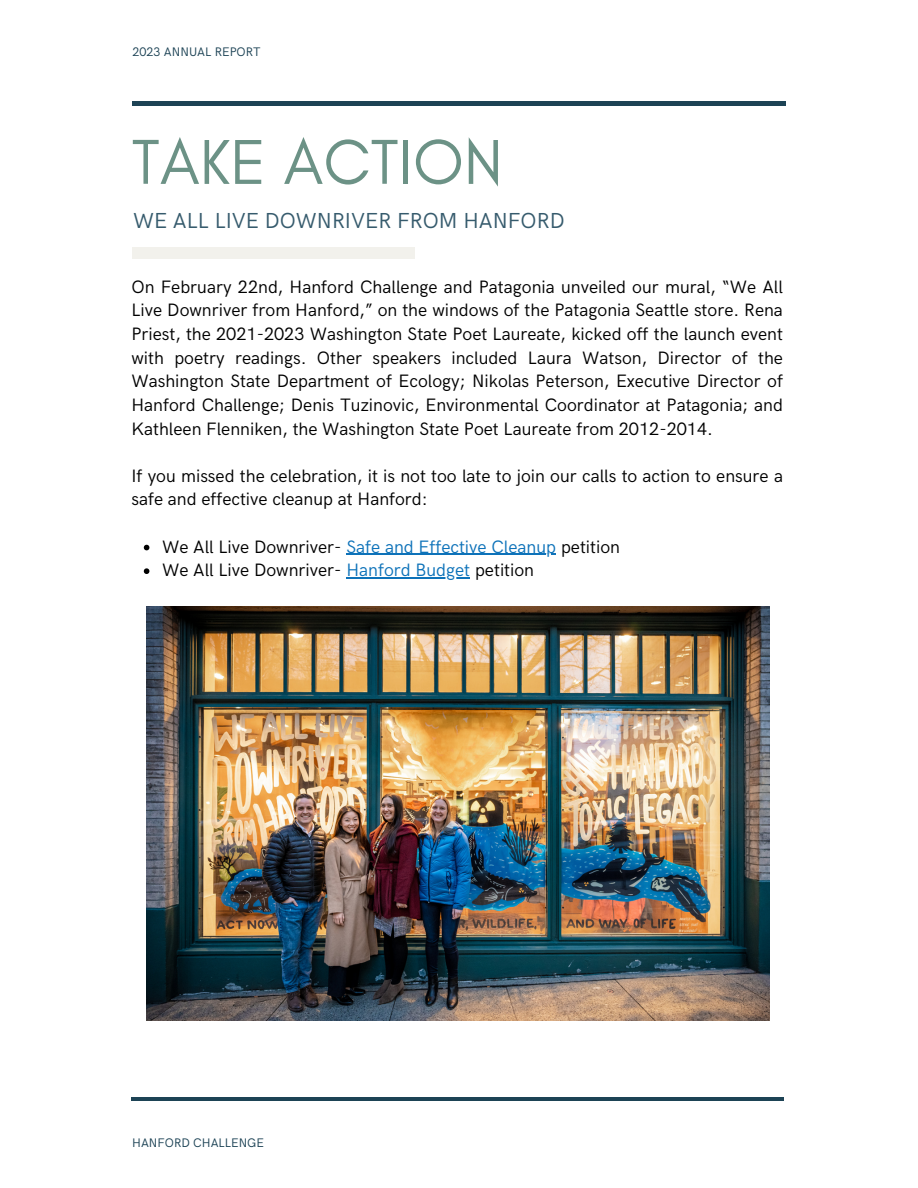
<style>
.page{position:relative;width:918px;height:1188px;background:#fff}
.page>*{position:absolute;margin:0;border:0;box-sizing:border-box;transform-origin:0 0}
.t1{font:64.5px "Glacial Indifference";color:#6c9286}
.t2{font:21.75px "HK Grotesk";color:#365b6d}
.t3{font:18px/23.7px "HK Grotesk";color:#000}
.t4{font:12.45px "HK Grotesk";color:#1d4355}
.s1{color:#0d72b9}
</style>
<div class="page">
<hr style="left:132px;top:102px;width:654px;height:3px;background:#1d4355">
<div style="left:133px;top:247px;width:282px;height:12px;background:#f2f1ec"></div>
<hr style="left:131px;top:1097px;width:653px;height:4px;background:#1d4355">
<img style="left:146px;top:607px;width:623px;height:414px">
<svg style="left:144px;top:545px;width:5px;height:5px"></svg>
<hr style="left:347px;top:554px;width:209px;height:1px;background:#0d72b9">
<svg style="left:144px;top:568px;width:5px;height:6px"></svg>
<hr style="left:347px;top:577px;width:123px;height:2px;background:#0d72b9">
<p class="t4" style="left:133px;top:45px;width:130px">2023 ANNUAL REPORT</p>
<h1 class="t1" style="left:132px;top:123px;width:373px">TAKE ACTION</h1>
<p class="t2" style="left:133px;top:209px;width:433px">WE ALL LIVE DOWNRIVER FROM HANFORD</p>
<p class="t3" style="left:131px;top:275px;width:653px;text-align:justify">On February 22nd, Hanford Challenge and Patagonia unveiled our mural, “We All Live Downriver from Hanford,” on the windows of the Patagonia Seattle store. Rena Priest, the 2021-2023 Washington State Poet Laureate, kicked off the launch event with poetry readings. Other speakers included Laura Watson, Director of the Washington State Department of Ecology; Nikolas Peterson, Executive Director of Hanford Challenge; Denis Tuzinovic, Environmental Coordinator at Patagonia; and Kathleen Flenniken, the Washington State Poet Laureate from 2012-2014.</p>
<p class="t3" style="left:131px;top:464px;width:653px">If you missed the celebration, it is not too late to join our calls to action to ensure a safe and effective cleanup at Hanford:</p>
<p class="t3" style="left:162px;top:535px;width:460px">We All Live Downriver- <span class="s1">Safe and Effective Cleanup</span> petition<br>We All Live Downriver- <span class="s1">Hanford Budget</span> petition</p>
<p class="t4" style="left:132px;top:1136px;width:133px">HANFORD CHALLENGE</p>
</div>
